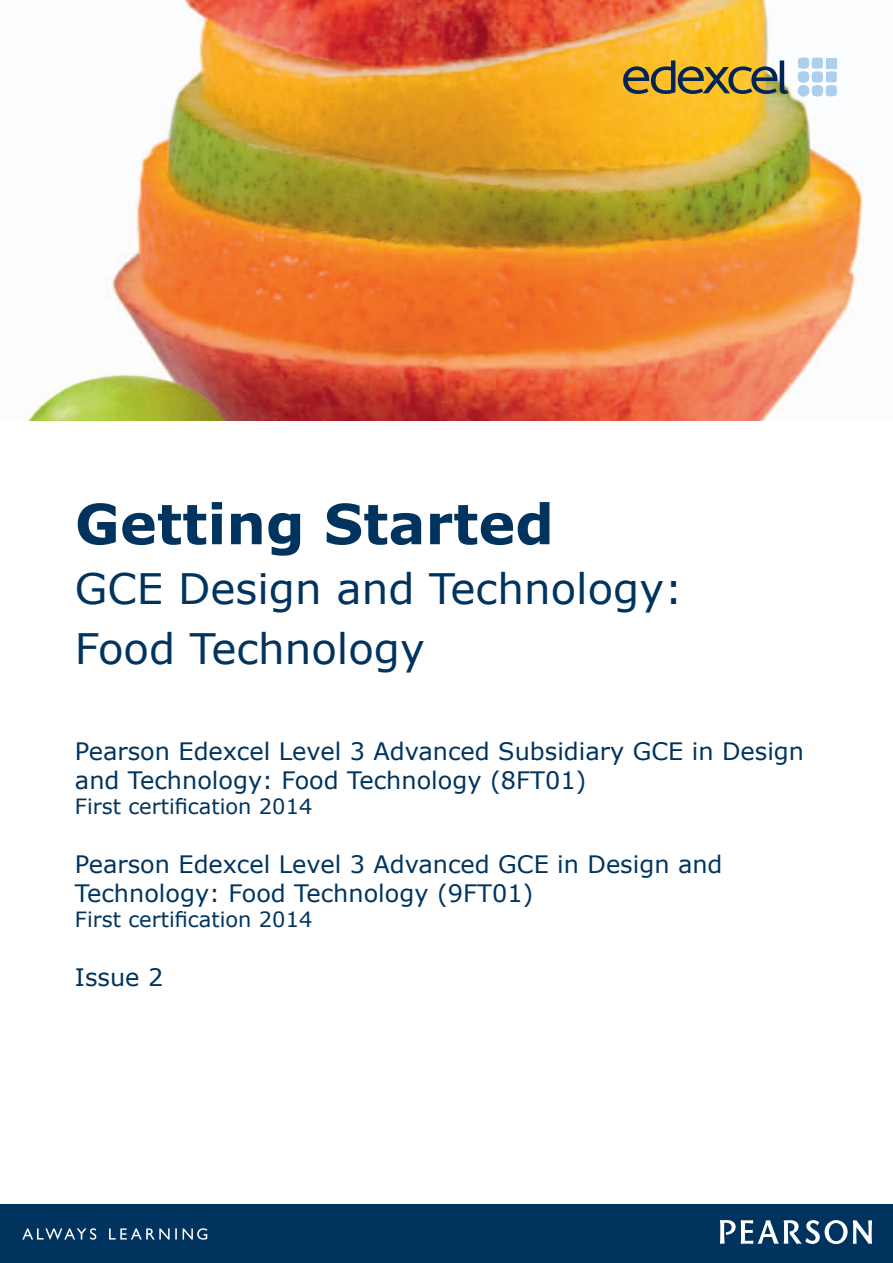
<style>
.page{position:relative;width:893px;height:1263px;background:#fff}
.page>*{position:absolute;margin:0;border:0;box-sizing:border-box;transform-origin:0 0}
.t1{font:700 55.5px "Verdana";color:#00345e}
.t2{font:42px/60px "Verdana";color:#00345e}
.t3{font:24px/28.8px "Verdana";color:#00345e}
.t4{font:21px "Verdana";color:#00345e}
</style>
<div class="page">
<img style="left:27px;top:0;width:838px;height:421px">
<div style="left:0;top:1204px;width:893px;height:59px;background:#00345e"></div>
<svg style="left:720px;top:1220px;width:152px;height:24px"></svg>
<svg style="left:22px;top:1228px;width:185px;height:12px"></svg>
<svg style="left:623px;top:60px;width:165px;height:34px;background:#9f8a44"></svg>
<svg style="left:798px;top:57px;width:39px;height:40px"></svg>
<div style="left:826px;top:58px;width:11px;height:10px;background:#accfed"></div>
<div style="left:798px;top:85px;width:11px;height:12px;background:#accfed;border-radius:50%"></div>
<h1 class="t1" style="left:75px;top:489px;width:481px">Getting Started</h1>
<h2 class="t2" style="left:75px;top:558px;width:610px">GCE Design and Technology:<br>Food Technology</h2>
<p class="t3" style="left:75px;top:736px;width:731px">Pearson Edexcel Level 3 Advanced Subsidiary GCE in Design and Technology: Food Technology (8FT01)</p>
<p class="t4" style="left:75px;top:793px;width:239px">First certification 2014</p>
<p class="t3" style="left:75px;top:849px;width:649px">Pearson Edexcel Level 3 Advanced GCE in Design and<br>Technology: Food Technology (9FT01)</p>
<p class="t4" style="left:75px;top:906px;width:239px">First certification 2014</p>
<p class="t3" style="left:75px;top:962px;width:90px">Issue 2</p>
</div>
